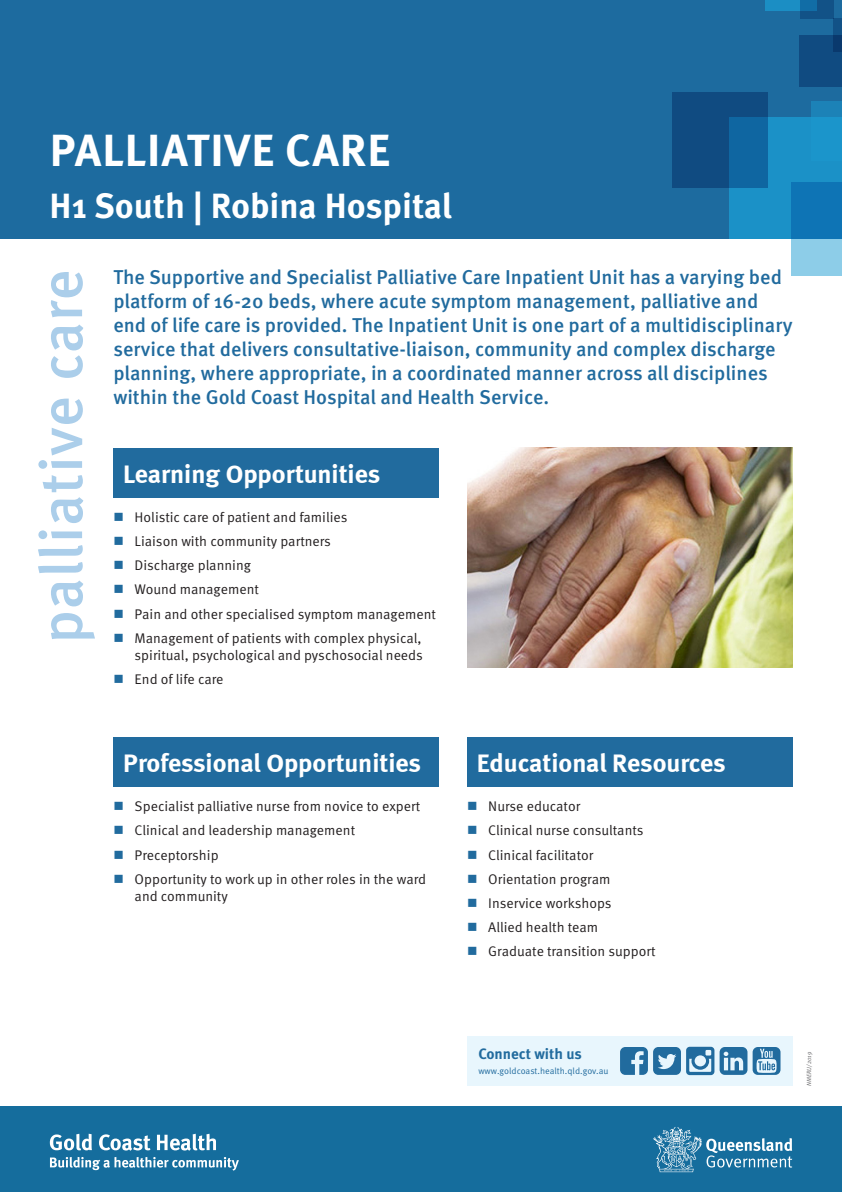
<style>
.page{position:relative;width:842px;height:1192px;background:#fff}
.page>*{position:absolute;margin:0;border:0;box-sizing:border-box;transform-origin:0 0}
.t1{font:500 60px "Meta Pro";letter-spacing:.005em;color:#abceea}
.t2{font:700 45px "Meta Pro";letter-spacing:.02em;color:#fff}
.t3{font:700 35px "Meta Pro";letter-spacing:-.005em;color:#fff}
.t4{font:700 26px "Meta";color:#fff}
.t5{font:500 20px/24px "Meta Pro";color:#216b9e}
.t6{font:700 15px "Meta Pro";color:#216b9e}
.t7{font:14px/24.1px "Meta Pro Norm";color:#231f20}
.t8{font:9px "Meta Pro Norm";color:#216b9e}
.t9{font:6px "Meta Pro Norm Ita";letter-spacing:-.01em;color:#69696c}
</style>
<div class="page">
<div style="left:0;top:0;width:842px;height:239px;background:#1d6b9f"></div>
<div style="left:729px;top:117px;width:113px;height:122px;background:#1b91c7"></div>
<svg style="left:672px;top:92px;width:96px;height:96px;fill:#104b81"></svg>
<div style="left:811px;top:101px;width:31px;height:60px;background:linear-gradient(to bottom,#1c86bb,#1b9bd1)"></div>
<svg style="left:791px;top:182px;width:51px;height:93px;fill:#0e74b5"></svg>
<div style="left:799px;top:35px;width:43px;height:52px;background:#104b81"></div>
<svg style="left:834px;top:19px;width:8px;height:33px"></svg>
<div style="left:765px;top:0;width:52px;height:11px;background:#1b8ec4"></div>
<svg style="left:800px;top:0;width:33px;height:19px"></svg>
<div style="left:0;top:1107px;width:842px;height:85px;background:#156d9d"></div>
<svg style="left:653px;top:1127px;width:139px;height:45px"></svg>
<svg style="left:50px;top:1134px;width:42px;height:16px"></svg>
<svg style="left:99px;top:1134px;width:51px;height:17px"></svg>
<svg style="left:157px;top:1134px;width:59px;height:17px"></svg>
<svg style="left:50px;top:1157px;width:189px;height:14px"></svg>
<div style="left:467px;top:1036px;width:325px;height:50px;background:#e8f6fd"></div>
<svg style="left:620px;top:1047px;width:94px;height:28px"></svg>
<svg style="left:720px;top:1047px;width:27px;height:28px"></svg>
<svg style="left:753px;top:1047px;width:27px;height:28px"></svg>
<div style="left:113px;top:448px;width:326px;height:49px;background:#216b9e"></div>
<div style="left:467px;top:737px;width:325px;height:50px;background:#216b9e"></div>
<div style="left:113px;top:737px;width:326px;height:50px;background:#216b9e"></div>
<img style="left:467px;top:448px;width:325px;height:220px">
<h2 class="t2" style="left:50px;top:115px;width:342px">PALLIATIVE CARE</h2>
<h3 class="t3" style="left:50px;top:178px;width:404px">H1 South | Robina Hospital</h3>
<h1 class="t1" style="left:15px;top:644px;width:376px;rotate:-90deg">palliative care</h1>
<p class="t5" style="left:113px;top:264px;width:681px">The Supportive and Specialist Palliative Care Inpatient Unit has a varying bed platform of 16-20 beds, where acute symptom management, palliative and end of life care is provided. The Inpatient Unit is one part of a multidisciplinary service that delivers consultative-liaison, community and complex discharge planning, where appropriate, in a coordinated manner across all disciplines within the Gold Coast Hospital and Health Service.</p>
<h3 class="t4" style="left:123px;top:458px;width:258px">Learning Opportunities</h3>
<p class="t7" style="left:135px;top:504px;width:303px">Holistic care of patient and families<br>Liaison with community partners<br>Discharge planning<br>Wound management<br>Pain and other specialised symptom management Management of patients with complex physical,</p>
<p class="t7" style="left:135px;top:642px;width:290px">spiritual, psychological and pyschosocial needs<br>End of life care</p>
<h3 class="t4" style="left:123px;top:748px;width:299px">Professional Opportunities</h3>
<h3 class="t4" style="left:477px;top:748px;width:250px">Educational Resources</h3>
<p class="t7" style="left:488px;top:794px;width:169px">Nurse educator<br>Clinical nurse consultants<br>Clinical facilitator<br>Orientation program<br>Inservice workshops<br>Allied health team<br>Graduate transition support</p>
<p class="t7" style="left:135px;top:794px;width:293px">Specialist palliative nurse from novice to expert Clinical and leadership management Preceptorship<br>Opportunity to work up in other roles in the ward</p>
<p class="t7" style="left:135px;top:883px;width:95px">and community</p>
<p class="t6" style="left:478px;top:1042px;width:105px">Connect with us</p>
<p class="t8" style="left:478px;top:1064px;width:132px">www.goldcoast.health.qld.gov.au</p>
<p class="t9" style="left:804px;top:1086px;width:36px;rotate:-90deg">NMERU/2019</p>
</div>
